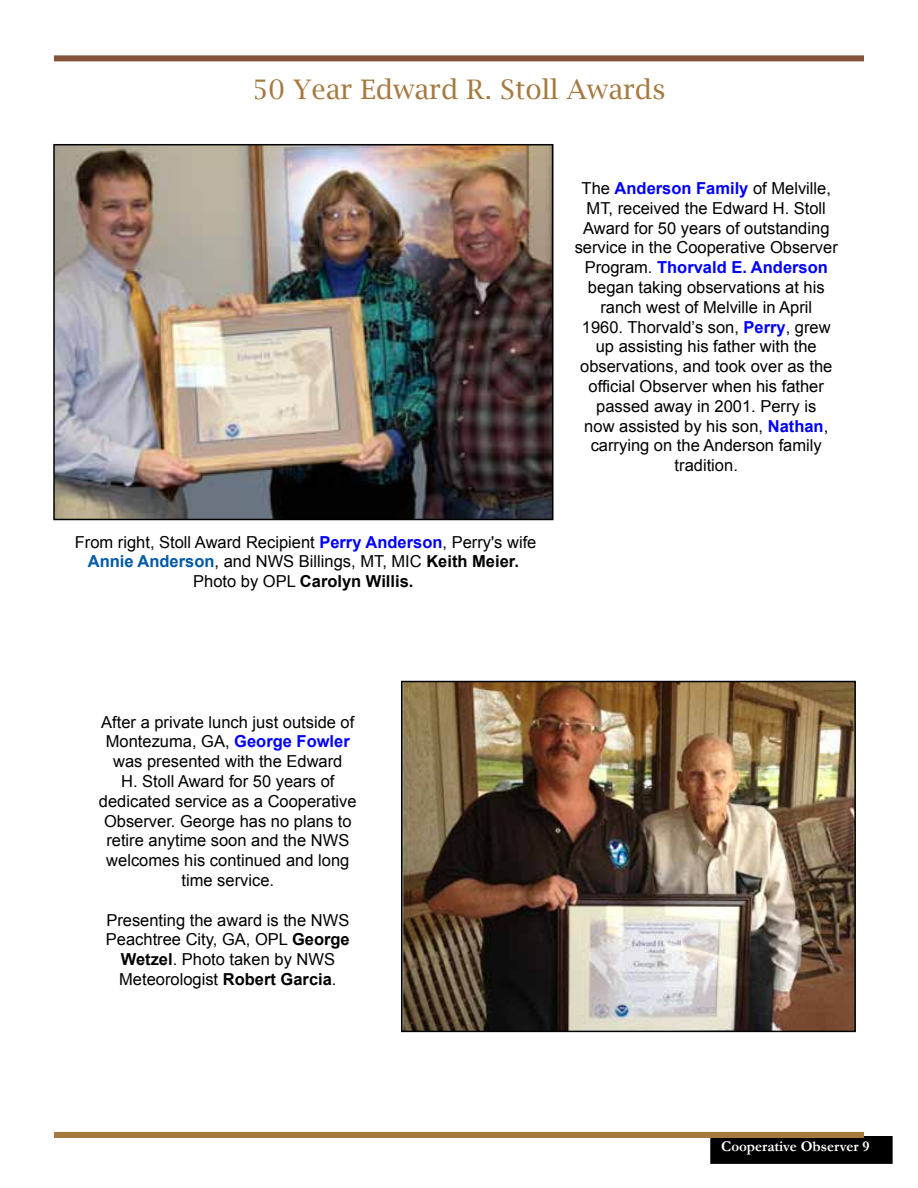
<style>
.page{position:relative;width:918px;height:1188px;background:#fff}
.page>*{position:absolute;margin:0;border:0;box-sizing:border-box;transform-origin:0 0}
.t1{font:27px "Lucida Bright";color:#a5793f}
.t2{font:16.5px/19.8px "Arial";color:#000;text-align:center}
.t3{font:700 15px "Garamond";color:#fff}
.s1{font-weight:700;color:#00f}
.s2{font-weight:700;color:#0059a7}
.s3{font-weight:700}
</style>
<div class="page">
<div style="left:711px;top:1137px;width:181px;height:26px;background:#000"></div>
<div style="left:710px;top:1136px;width:183px;height:28px;border:2px solid #000"></div>
<div style="left:54px;top:1132px;width:810px;height:6px;background:#a5793f"></div>
<div style="left:54px;top:55px;width:810px;height:6px;background:#845339"></div>
<img style="left:404px;top:684px;width:449px;height:345px">
<div style="left:401px;top:681px;width:455px;height:351px;border:2px solid #000"></div>
<img style="left:56px;top:147px;width:495px;height:370px">
<div style="left:53px;top:144px;width:501px;height:376px;border:2px solid #000"></div>
<h1 class="t1" style="left:252px;top:74px;width:415px">50 Year Edward R. Stoll Awards</h1>
<p class="t2" style="left:75px;top:532px;width:463px">From right, Stoll Award Recipient <span class="s1">Perry Anderson</span>, Perry's wife<br><span class="s2">Annie Anderson</span>, and NWS Billings, MT, MIC <span class="s3">Keith Meier.<br></span>Photo by OPL <span class="s3">Carolyn Willis.</span></p>
<p class="t2" style="left:575px;top:179px;width:265px">The <span class="s1">Anderson Family</span> of Melville,<br>MT, received the Edward H. Stoll<br>Award for 50 years of outstanding service in the Cooperative Observer<br>Program. <span class="s1">Thorvald E. Anderson </span>began taking observations at his ranch west of Melville in April<br>1960. Thorvald’s son, <span class="s1">Perry</span>, grew up assisting his father with the observations, and took over as the official Observer when his father passed away in 2001. Perry is<br>now assisted by his son, <span class="s1">Nathan</span>, carrying on the Anderson family tradition.</p>
<p class="t2" style="left:99px;top:712px;width:259px">After a private lunch just outside of<br>Montezuma, GA, <span class="s1">George Fowler </span>was presented with the Edward<br>H. Stoll Award for 50 years of dedicated service as a Cooperative<br>Observer. George has no plans to retire anytime soon and the NWS welcomes his continued and long time service.</p>
<p class="t2" style="left:106px;top:910px;width:245px">Presenting the award is the NWS<br>Peachtree City, GA, OPL <span class="s3">George<br>Wetzel</span>. Photo taken by NWS<br>Meteorologist <span class="s3">Robert Garcia</span>.</p>
<p class="t3" style="left:721px;top:1136px;width:150px">Cooperative Observer 9</p>
</div>
